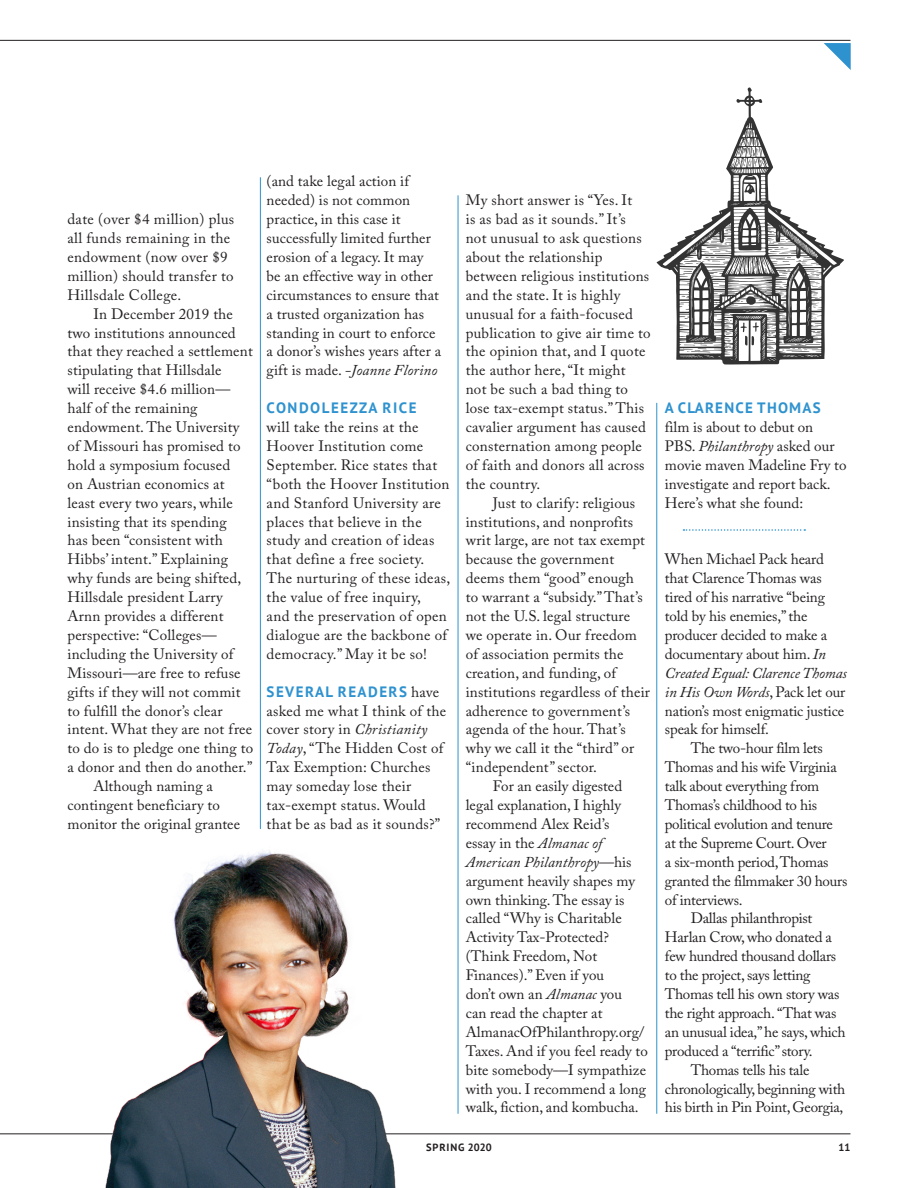
<style>
.page{position:relative;width:918px;height:1188px;background:#fff}
.page>*{position:absolute;margin:0;border:0;box-sizing:border-box;transform-origin:0 0}
.rag_body{font:15px/18.9px "Adobe Caslon Pro";letter-spacing:.01em;color:#231f20}
.rag_body-2{font:15px/18.9px "Adobe Caslon Pro";letter-spacing:-.015em;color:#231f20}
.t1{font:700 10.5px "PT Sans";letter-spacing:.08em;color:#231f20}
.s1{font-style:italic}
.s2{font-family:"PT Sans";font-weight:700;color:#2e92cf}
</style>
<div class="page">
<svg style="left:824px;top:43px;width:27px;height:27px"></svg>
<hr style="left:0;top:1134px;width:850px;height:1px;background:#231f20">
<hr style="left:0;top:40px;width:850px;height:1px;background:#231f20">
<svg style="left:657px;top:87px;width:187px;height:278px"></svg>
<svg style="left:740px;top:322px;width:19px;height:24px"></svg>
<svg style="left:684px;top:343px;width:29px;height:9px"></svg>
<svg style="left:684px;top:242px;width:44px;height:22px"></svg>
<svg style="left:782px;top:344px;width:39px;height:8px"></svg>
<svg style="left:683px;top:271px;width:9px;height:3px"></svg>
<svg style="left:810px;top:273px;width:9px;height:3px"></svg>
<svg style="left:782px;top:270px;width:8px;height:4px"></svg>
<svg style="left:812px;top:283px;width:8px;height:4px"></svg>
<svg style="left:813px;top:294px;width:7px;height:5px"></svg>
<svg style="left:768px;top:233px;width:39px;height:31px"></svg>
<svg style="left:767px;top:325px;width:18px;height:11px"></svg>
<svg style="left:725px;top:320px;width:7px;height:29px"></svg>
<svg style="left:734px;top:148px;width:29px;height:19px"></svg>
<svg style="left:746px;top:130px;width:2px;height:7px"></svg>
<img style="left:102px;top:850px;width:310px;height:338px">
<hr style="left:260px;top:177px;width:1px;height:652px;background:#2e92cf">
<hr style="left:458px;top:195px;width:1px;height:919px;background:#2e92cf">
<hr style="left:657px;top:403px;width:1px;height:711px;background:#2e92cf">
<svg style="left:683px;top:529px;width:122px;height:2px"></svg>
<p class="rag_body" style="left:68px;top:209px;width:168px">date (over $4 million) plus all funds remaining in the endowment (now over $9 million) should transfer to<br>Hillsdale College.</p>
<p class="rag_body" style="left:68px;top:304px;width:187px;text-indent:26px">In December 2019 the two institutions announced that they reached a settlement stipulating that Hillsdale<br>will receive $4.6 million— half of the remaining endowment. The University of Missouri has promised to hold a symposium focused<br>on Austrian economics at least every two years, while insisting that its spending<br>has been “consistent with<br>Hibbs’ intent.” Explaining why funds are being shifted,<br>Hillsdale president Larry<br>Arnn provides a different perspective: “Colleges— including the University of<br>Missouri—are free to refuse gifts if they will not commit to fulfill the donor’s clear intent. What they are not free to do is to pledge one thing to a donor and then do another.”</p>
<p class="rag_body" style="left:68px;top:776px;width:174px;text-indent:26px">Although naming a contingent beneficiary to monitor the original grantee</p>
<p class="rag_body" style="left:267px;top:172px;width:176px">(and take legal action if needed) is not common practice, in this case it successfully limited further erosion of a legacy. It may be an effective way in other circumstances to ensure that a trusted organization has standing in court to enforce a donor’s wishes years after a gift is made. <span class="s1">-Joanne Florino</span></p>
<p class="rag_body" style="left:267px;top:398px;width:185px"><span class="s2">CONDOLEEZZA RICE<br></span>will take the reins at the<br>Hoover Institution come<br>September. Rice states that “both the Hoover Institution and Stanford University are places that believe in the study and creation of ideas that define a free society.<br>The nurturing of these ideas, the value of free inquiry,<br>and the preservation of open dialogue are the backbone of democracy.” May it be so!</p>
<p class="rag_body" style="left:267px;top:682px;width:181px"><span class="s2">SEVERAL READERS</span> have asked me what I think of the cover story in <span class="s1">Christianity<br>Today</span>, “The Hidden Cost of<br>Tax Exemption: Churches may someday lose their tax-exempt status. Would that be as bad as it sounds?”</p>
<p class="rag_body" style="left:466px;top:191px;width:186px">My short answer is “Yes. It<br>is as bad as it sounds.” It’s<br>not unusual to ask questions about the relationship between religious institutions and the state. It is highly unusual for a faith-focused publication to give air time to the opinion that, and I quote the author here, “It might<br>not be such a bad thing to lose tax-exempt status.” This cavalier argument has caused consternation among people of faith and donors all across the country.</p>
<p class="rag_body" style="left:466px;top:493px;width:186px;text-indent:27px">Just to clarify: religious institutions, and nonprofits writ large, are not tax exempt because the government deems them “good” enough to warrant a “subsidy.” That’s not the U.S. legal structure we operate in. Our freedom of association permits the creation, and funding, of institutions regardless of their adherence to government’s agenda of the hour. That’s why we call it the “third” or “independent” sector.</p>
<p class="rag_body" style="left:466px;top:776px;width:184px;text-indent:27px">For an easily digested legal explanation, I highly recommend Alex Reid’s<br>essay in the <span class="s1">Almanac of<br>American Philanthropy</span>—his argument heavily shapes my own thinking. The essay is called “Why is Charitable<br>Activity Tax-Protected? (Think Freedom, Not<br>Finances).” Even if you<br>don’t own an <span class="s1">Almanac</span> you<br>can read the chapter at<br>AlmanacOfPhilanthropy.org/<br>Taxes. And if you feel ready to bite somebody—I sympathize with you. I recommend a long walk, fiction, and kombucha.</p>
<p class="rag_body" style="left:665px;top:398px;width:183px"><span class="s2">A CLARENCE THOMAS </span>film is about to debut on<br>PBS. <span class="s1">Philanthropy</span> asked our movie maven Madeline Fry to investigate and report back.<br>Here’s what she found:</p>
<p class="rag_body" style="left:665px;top:550px;width:183px">When Michael Pack heard that Clarence Thomas was tired of his narrative “being told by his enemies,” the producer decided to make a documentary about him. <span class="s1">In<br>Created Equal: Clarence Thomas in His Own Words</span>, Pack let our nation’s most enigmatic justice speak for himself.</p>
<p class="rag_body-2" style="left:665px;top:739px;width:184px;text-indent:26px">The two-hour film lets<br>Thomas and his wife Virginia talk about everything from<br>Thomas’s childhood to his political evolution and tenure at the Supreme Court. Over<br>a six-month period, Thomas granted the filmmaker 30 hours of interviews.</p>
<p class="rag_body-2" style="left:665px;top:909px;width:182px;text-indent:26px">Dallas philanthropist<br>Harlan Crow, who donated a few hundred thousand dollars to the project, says letting<br>Thomas tell his own story was the right approach. “That was an unusual idea,” he says, which produced a “terrific” story.</p>
<p class="rag_body-2" style="left:665px;top:1060px;width:182px;text-indent:26px">Thomas tells his tale chronologically, beginning with his birth in Pin Point, Georgia,</p>
<p class="t1" style="left:426px;top:1141px;width:67px">SPRING 2020</p>
<p class="t1" style="left:839px;top:1141px;width:13px">11</p>
</div>
